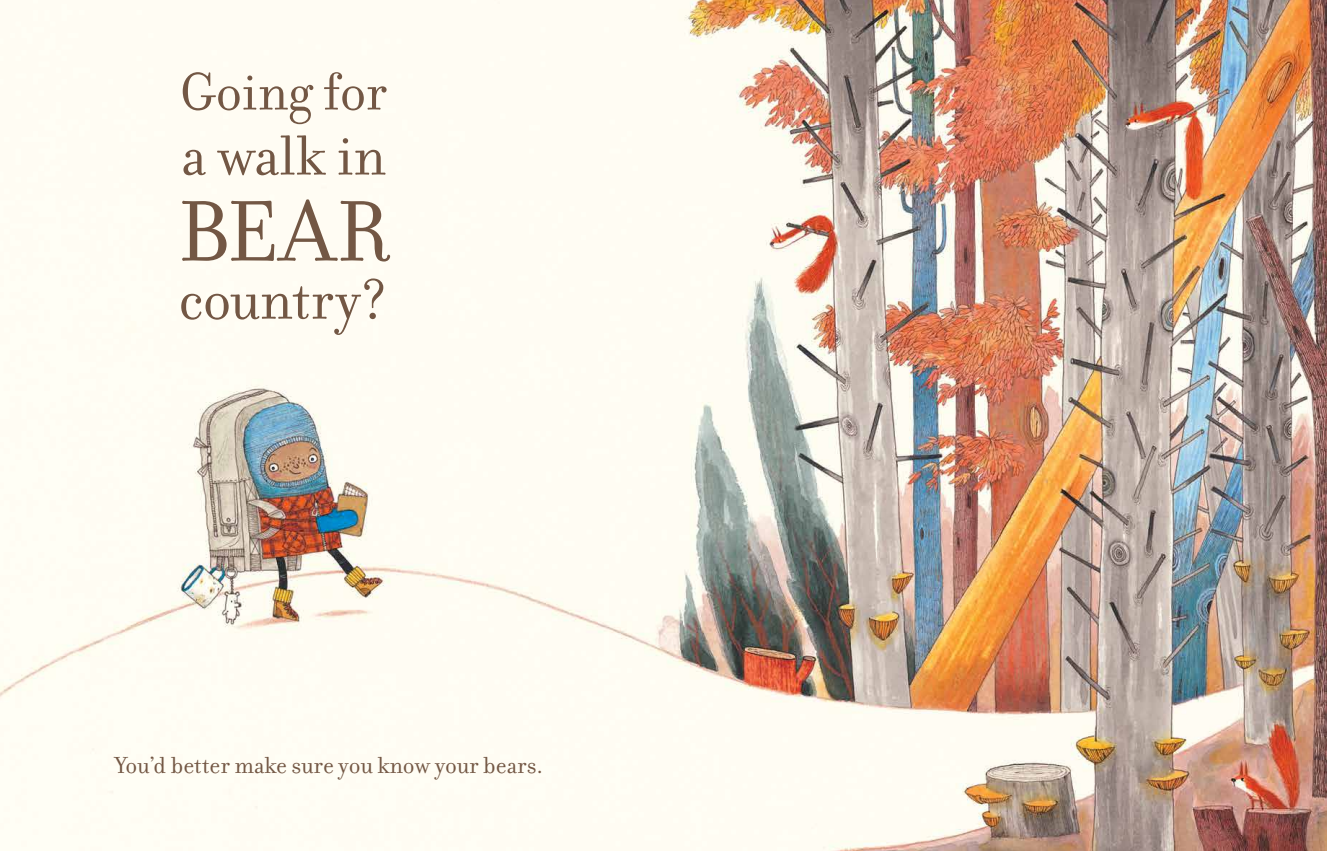
<style>
.page{position:relative;width:1327px;height:851px;background:#fff}
.page>*{position:absolute;margin:0;border:0;box-sizing:border-box;transform-origin:0 0}
.t1{font:92.7px "Filosofia";color:#735744}
.t2{font:61px "Filosofia";letter-spacing:-.01em;color:#735744}
.t3{font:60.7px "Filosofia";color:#735744}
.t4{font:56.7px "Filosofia";letter-spacing:-.01em;color:#735744}
.t5{font:25px "Filosofia";color:#735744}
</style>
<div class="page">
<img style="left:0;top:0;width:1327px;height:850px">
<h3 class="t4" style="left:180px;top:60px;width:208px">Going for</h3>
<h3 class="t3" style="left:181px;top:122px;width:206px">a walk in</h3>
<h1 class="t1" style="left:177px;top:180px;width:213px">bear</h1>
<h2 class="t2" style="left:178px;top:266px;width:212px">country?</h2>
<p class="t5" style="left:115px;top:751px;width:430px">You’d better make sure you know your bears.</p>
</div>
